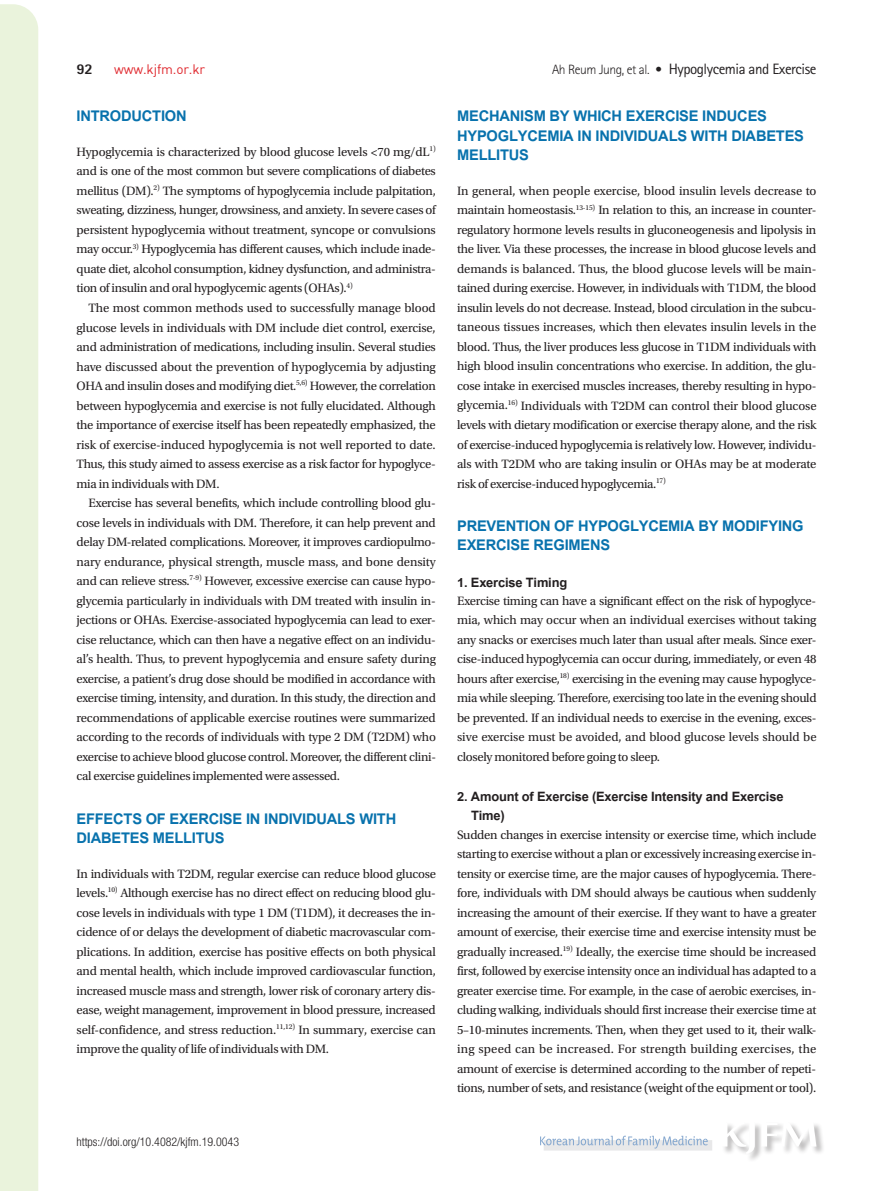
<style>
.page{position:relative;width:893px;height:1191px;background:#fff}
.page>*{position:absolute;margin:0;border:0;box-sizing:border-box;transform-origin:0 0}
.t1{font:700 20.4px/19.5px "Utsaah";letter-spacing:-.01em;color:#0872ad}
.t2{font:700 18px/18.9px "Utsaah";letter-spacing:-.01em;color:#231f20}
.t3{font:15px "Rotis Sans Serif Std";letter-spacing:-.03em;color:#231f20}
.t4{font:800 15px "Rotis Sans Serif Std";color:#231f20}
.t5{font:13.5px "Dinreg";letter-spacing:-.01em;color:#e02a30}
.t6{font:12.75px/19.5px "Utopia Std";letter-spacing:-.025em;color:#231f20;text-align:justify}
.t7{font:300 condensed 12px "Helvetica Neue LT Std";color:#231f20}
.s1{font-weight:300;font-size:13.5px}
</style>
<div class="page">
<div style="left:0;top:4px;width:38px;height:1187px;background:#eaf3dc"></div>
<div style="left:721px;top:1122px;width:104px;height:40px;background:#231f20;opacity:.3"></div>
<svg style="left:722px;top:1122px;width:94px;height:32px"></svg>
<div style="left:544px;top:1140px;width:168px;height:10px;background:#e8e8e9"></div>
<svg style="left:540px;top:1135px;width:168px;height:13px"></svg>
<p class="t4" style="left:77px;top:60px;width:18px">92</p>
<p class="t5" style="left:114px;top:61px;width:93px">www.kjfm.or.kr</p>
<p class="t3" style="left:552px;top:60px;width:266px"><span class="s1">Ah Reum Jung, et al. •</span> Hypoglycemia and Exercise</p>
<h1 class="t1" style="left:77px;top:107px;width:112px">INTRODUCTION</h1>
<p class="t6" style="left:77px;top:142px;width:361px">Hypoglycemia is characterized by blood glucose levels &lt;70 mg/dL<sup>1) </sup>and is one of the most common but severe complications of diabetes mellitus (DM).<sup>2)</sup> The symptoms of hypoglycemia include palpitation, sweating, dizziness, hunger, drowsiness, and anxiety. In severe cases of persistent hypoglycemia without treatment, syncope or convulsions may occur.<sup>3)</sup> Hypoglycemia has different causes, which include inade&shy;quate diet, alcohol consumption, kidney dysfunction, and administra&shy;tion of insulin and oral hypoglycemic agents (OHAs).<sup>4)</sup></p>
<p class="t6" style="left:77px;top:298px;width:361px;text-indent:12px">The most common methods used to successfully manage blood glucose levels in individuals with DM include diet control, exercise, and administration of medications, including insulin. Several studies have discussed about the prevention of hypoglycemia by adjusting OHA and insulin doses and modifying diet.<sup>5,6)</sup> However, the correlation between hypoglycemia and exercise is not fully elucidated. Although the importance of exercise itself has been repeatedly emphasized, the risk of exercise-induced hypoglycemia is not well reported to date.<br>Thus, this study aimed to assess exercise as a risk factor for hypoglyce&shy;mia in individuals with DM.</p>
<p class="t6" style="left:77px;top:493px;width:361px;text-indent:12px">Exercise has several benefits, which include controlling blood glu&shy;cose levels in individuals with DM. Therefore, it can help prevent and delay DM-related complications. Moreover, it improves cardiopulmo&shy;nary endurance, physical strength, muscle mass, and bone density and can relieve stress.<sup>7-9)</sup> However, excessive exercise can cause hypo&shy;glycemia particularly in individuals with DM treated with insulin in&shy;jections or OHAs. Exercise-associated hypoglycemia can lead to exer&shy;cise reluctance, which can then have a negative effect on an individu&shy;al’s health. Thus, to prevent hypoglycemia and ensure safety during exercise, a patient’s drug dose should be modified in accordance with exercise timing, intensity, and duration. In this study, the direction and recommendations of applicable exercise routines were summarized according to the records of individuals with type 2 DM (T2DM) who exercise to achieve blood glucose control. Moreover, the different clini&shy;cal exercise guidelines implemented were assessed.</p>
<h1 class="t1" style="left:77px;top:809px;width:321px">EFFECTS OF EXERCISE IN INDIVIDUALS WITH<br>DIABETES MELLITUS</h1>
<p class="t6" style="left:77px;top:864px;width:361px">In individuals with T2DM, regular exercise can reduce blood glucose levels.<sup>10)</sup> Although exercise has no direct effect on reducing blood glu&shy;cose levels in individuals with type 1 DM (T1DM), it decreases the in&shy;cidence of or delays the development of diabetic macrovascular com&shy;plications. In addition, exercise has positive effects on both physical and mental health, which include improved cardiovascular function, increased muscle mass and strength, lower risk of coronary artery dis&shy;ease, weight management, improvement in blood pressure, increased self-confidence, and stress reduction.<sup>11,12)</sup> In summary, exercise can improve the quality of life of individuals with DM.</p>
<p class="t7" style="left:77px;top:1134px;width:164px">https://doi.org/10.4082/kjfm.19.0043</p>
<h1 class="t1" style="left:457px;top:107px;width:348px">MECHANISM BY WHICH EXERCISE INDUCES<br>HYPOGLYCEMIA IN INDIVIDUALS WITH DIABETES<br>MELLITUS</h1>
<p class="t6" style="left:457px;top:181px;width:361px">In general, when people exercise, blood insulin levels decrease to maintain homeostasis.<sup>13-15)</sup> In relation to this, an increase in counter&shy;regulatory hormone levels results in gluconeogenesis and lipolysis in the liver. Via these processes, the increase in blood glucose levels and demands is balanced. Thus, the blood glucose levels will be main&shy;tained during exercise. However, in individuals with T1DM, the blood insulin levels do not decrease. Instead, blood circulation in the subcu&shy;taneous tissues increases, which then elevates insulin levels in the blood. Thus, the liver produces less glucose in T1DM individuals with high blood insulin concentrations who exercise. In addition, the glu&shy;cose intake in exercised muscles increases, thereby resulting in hypo&shy;glycemia.<sup>16)</sup> Individuals with T2DM can control their blood glucose levels with dietary modification or exercise therapy alone, and the risk of exercise-induced hypoglycemia is relatively low. However, individu&shy;als with T2DM who are taking insulin or OHAs may be at moderate risk of exercise-induced hypoglycemia.<sup>17)</sup></p>
<h1 class="t1" style="left:457px;top:517px;width:348px">PREVENTION OF HYPOGLYCEMIA BY MODIFYING<br>EXERCISE REGIMENS</h1>
<h2 class="t2" style="left:457px;top:573px;width:112px">1. Exercise Timing</h2>
<p class="t6" style="left:457px;top:591px;width:361px">Exercise timing can have a significant effect on the risk of hypoglyce&shy;mia, which may occur when an individual exercises without taking any snacks or exercises much later than usual after meals. Since exer&shy;cise-induced hypoglycemia can occur during, immediately, or even 48 hours after exercise,<sup>18)</sup> exercising in the evening may cause hypoglyce&shy;mia while sleeping. Therefore, exercising too late in the evening should be prevented. If an individual needs to exercise in the evening, exces&shy;sive exercise must be avoided, and blood glucose levels should be closely monitored before going to sleep.</p>
<h2 class="t2" style="left:471px;top:788px;width:314px;text-indent:-14px">2. Amount of Exercise (Exercise Intensity and Exercise<br>Time)</h2>
<p class="t6" style="left:457px;top:825px;width:361px">Sudden changes in exercise intensity or exercise time, which include starting to exercise without a plan or excessively increasing exercise in&shy;tensity or exercise time, are the major causes of hypoglycemia. There&shy;fore, individuals with DM should always be cautious when suddenly increasing the amount of their exercise. If they want to have a greater amount of exercise, their exercise time and exercise intensity must be gradually increased.<sup>19)</sup> Ideally, the exercise time should be increased first, followed by exercise intensity once an individual has adapted to a greater exercise time. For example, in the case of aerobic exercises, in&shy;cluding walking, individuals should first increase their exercise time at 5–10-minutes increments. Then, when they get used to it, their walk&shy;ing speed can be increased. For strength building exercises, the amount of exercise is determined according to the number of repeti&shy;tions, number of sets, and resistance (weight of the equipment or tool).</p>
</div>
